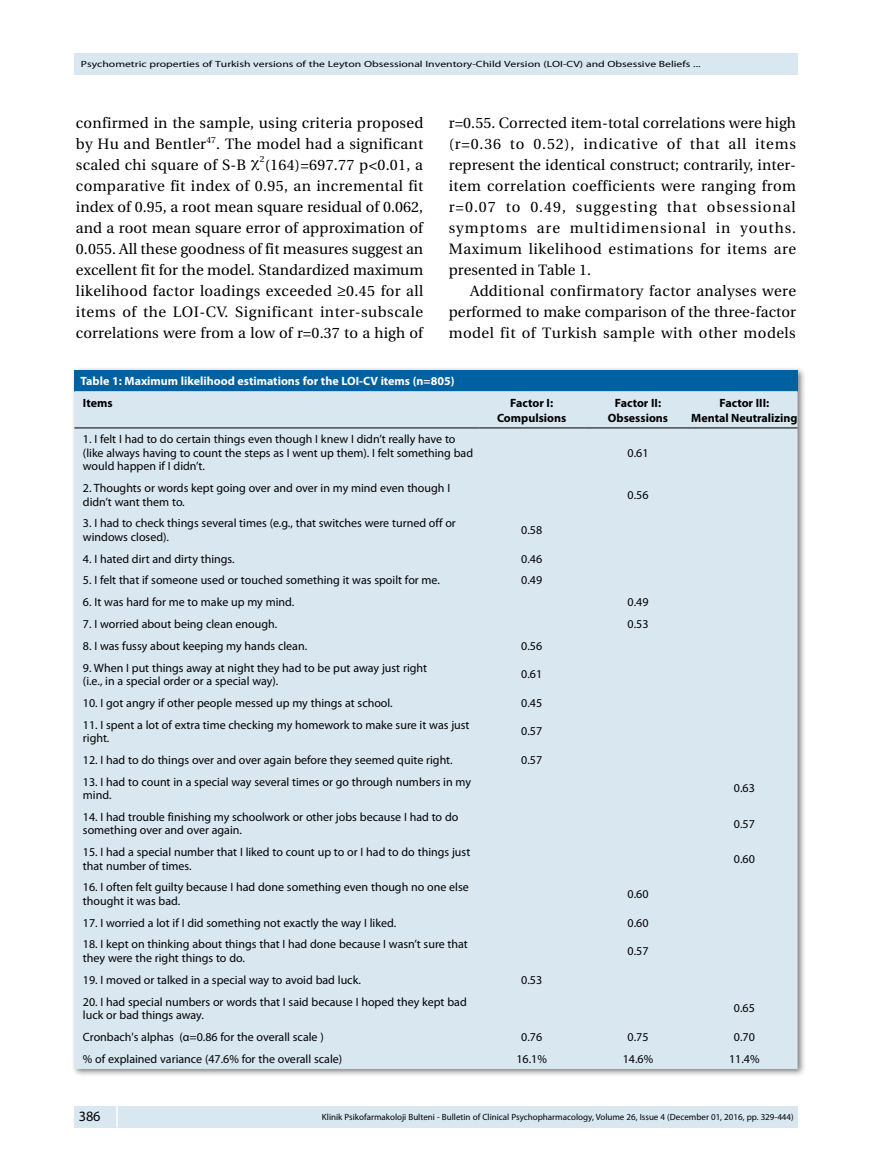
<style>
.page{position:relative;width:872px;height:1170px;background:#fff}
.page>*{position:absolute;margin:0;border:0;box-sizing:border-box;transform-origin:0 0}
.t1{font:15px/21px "Utopia Medium Tr";letter-spacing:.02em;color:#000;text-align:justify}
.t2{font:14.25px "Myriad Pro";color:#000}
.t3{font:12px/13.5px "Myriad Pro";color:#000}
.t4{font:700 12px/15px "Myriad Pro";color:#000;text-align:center}
.t5{font:700 12px "Myriad Pro";color:#fff}
.t6{font:9px "Myriad Pro";color:#000;scale:1.3 1}
.t7{font:9px "Myriad Pro";color:#000}
.t8{font:9px "Utopia Medium Tr";color:#000}
</style>
<div class="page">
<div style="left:74px;top:1106px;width:723px;height:21px;background:#d9e7f1"></div>
<hr style="left:116px;top:1106px;width:2px;height:21px;background:#fff">
<div style="left:74px;top:53px;width:723px;height:21px;background:#d9e7f1"></div>
<div style="left:71px;top:366px;width:735px;height:711px;background:#000;opacity:.5"></div>
<div style="left:74px;top:370px;width:723px;height:21px;background:#0061a1"></div>
<div style="left:74px;top:391px;width:723px;height:677px;background:#d9e7f1"></div>
<hr style="left:74px;top:427px;width:404px;height:1px;background:#000">
<hr style="left:478px;top:427px;width:107px;height:1px;background:#000">
<hr style="left:585px;top:427px;width:106px;height:1px;background:#000">
<hr style="left:691px;top:427px;width:106px;height:1px;background:#000">
<p class="t6" style="left:81px;top:59px;width:478px">Psychometric properties of Turkish versions of the Leyton Obsessional Inventory-Child Version (LOI-CV) and Obsessive Beliefs ...</p>
<p class="t1" style="left:76px;top:112px;width:349px">confirmed in the sample, using criteria proposed by Hu and Bentler<sup>47</sup>. The model had a significant scaled chi square of S-B</p>
<p class="t1" style="left:449px;top:112px;width:349px">r=0.55. Corrected item-total correlations were high (r=0.36 to 0.52), indicative of that all items represent the identical construct; contrarily, inter&shy;item correlation coefficients were ranging from r=0.07 to 0.49, suggesting that obsessional symptoms are multidimensional in youths.<br>Maximum likelihood estimations for items are presented in Table 1.</p>
<p class="t1" style="left:449px;top:280px;width:349px;text-indent:21px">Additional confirmatory factor analyses were performed to make comparison of the three-factor model fit of Turkish sample with other models</p>
<p class="t5" style="left:80px;top:373px;width:375px">Table 1: Maximum likelihood estimations for the LOI-CV items (n=805)</p>
<p class="t4" style="left:83px;top:394px;width:31px">Items</p>
<p class="t4" style="left:497px;top:394px;width:71px">Factor I:<br>Compulsions</p>
<p class="t4" style="left:608px;top:394px;width:62px">Factor II:<br>Obsessions</p>
<p class="t4" style="left:691px;top:394px;width:108px">Factor III:<br>Mental Neutralizing</p>
<p class="t3" style="left:83px;top:432px;width:392px">1. I felt I had to do certain things even though I knew I didn’t really have to (like always having to count the steps as I went up them). I felt something bad would happen if I didn’t.</p>
<p class="t8" style="left:260px;top:154px;width:6px">2</p>
<p class="t1" style="left:76px;top:154px;width:349px;text-indent:189px">(164)=697.77 p&lt;0.01, a comparative fit index of 0.95, an incremental fit index of 0.95, a root mean square residual of 0.062, and a root mean square error of approximation of 0.055. All these goodness of fit measures suggest an excellent fit for the model. Standardized maximum likelihood factor loadings exceeded ≥0.45 for all items of the LOI-CV. Significant inter-subscale correlations were from a low of r=0.37 to a high of</p>
<p class="t3" style="left:627px;top:446px;width:22px">0.61</p>
<p class="t3" style="left:83px;top:481px;width:369px">2. Thoughts or words kept going over and over in my mind even though I didn’t want them to.</p>
<p class="t3" style="left:627px;top:488px;width:22px">0.56</p>
<p class="t3" style="left:83px;top:516px;width:374px">3. I had to check things several times (e.g., that switches were turned off or windows closed).</p>
<p class="t3" style="left:521px;top:523px;width:22px">0.58</p>
<p class="t3" style="left:83px;top:551px;width:153px">4. I hated dirt and dirty things.</p>
<p class="t3" style="left:521px;top:551px;width:22px">0.46</p>
<p class="t3" style="left:83px;top:573px;width:358px">5. I felt that if someone used or touched something it was spoilt for me.</p>
<p class="t3" style="left:521px;top:573px;width:22px">0.49</p>
<p class="t3" style="left:83px;top:595px;width:213px">6. It was hard for me to make up my mind.</p>
<p class="t3" style="left:627px;top:595px;width:22px">0.49</p>
<p class="t3" style="left:83px;top:617px;width:196px">7. I worried about being clean enough.</p>
<p class="t3" style="left:627px;top:617px;width:22px">0.53</p>
<p class="t3" style="left:83px;top:638px;width:226px">8. I was fussy about keeping my hands clean.</p>
<p class="t3" style="left:521px;top:638px;width:22px">0.56</p>
<p class="t3" style="left:83px;top:660px;width:346px">9. When I put things away at night they had to be put away just right (i.e., in a special order or a special way).</p>
<p class="t3" style="left:521px;top:667px;width:22px">0.61</p>
<p class="t3" style="left:83px;top:695px;width:311px">10. I got angry if other people messed up my things at school.</p>
<p class="t3" style="left:521px;top:695px;width:22px">0.45</p>
<p class="t3" style="left:83px;top:717px;width:388px">11. I spent a lot of extra time checking my homework to make sure it was just right.</p>
<p class="t3" style="left:521px;top:724px;width:22px">0.57</p>
<p class="t3" style="left:83px;top:752px;width:371px">12. I had to do things over and over again before they seemed quite right.</p>
<p class="t3" style="left:521px;top:752px;width:22px">0.57</p>
<p class="t3" style="left:83px;top:774px;width:389px">13. I had to count in a special way several times or go through numbers in my mind.</p>
<p class="t3" style="left:734px;top:781px;width:22px">0.63</p>
<p class="t3" style="left:83px;top:809px;width:377px">14. I had trouble finishing my schoolwork or other jobs because I had to do something over and over again.</p>
<p class="t3" style="left:734px;top:816px;width:22px">0.57</p>
<p class="t3" style="left:83px;top:845px;width:389px">15. I had a special number that I liked to count up to or I had to do things just that number of times.</p>
<p class="t3" style="left:734px;top:851px;width:22px">0.60</p>
<p class="t3" style="left:83px;top:880px;width:387px">16. I often felt guilty because I had done something even though no one else thought it was bad.</p>
<p class="t3" style="left:627px;top:887px;width:22px">0.60</p>
<p class="t3" style="left:83px;top:915px;width:315px">17. I worried a lot if I did something not exactly the way I liked.</p>
<p class="t3" style="left:627px;top:915px;width:22px">0.60</p>
<p class="t3" style="left:83px;top:937px;width:386px">18. I kept on thinking about things that I had done because I wasn’t sure that they were the right things to do.</p>
<p class="t3" style="left:627px;top:944px;width:22px">0.57</p>
<p class="t3" style="left:83px;top:972px;width:279px">19. I moved or talked in a special way to avoid bad luck.</p>
<p class="t3" style="left:521px;top:972px;width:22px">0.53</p>
<p class="t3" style="left:83px;top:994px;width:385px">20. I had special numbers or words that I said because I hoped they kept bad luck or bad things away.</p>
<p class="t3" style="left:734px;top:1001px;width:22px">0.65</p>
<p class="t3" style="left:83px;top:1029px;width:242px">Cronbach's alphas (α=0.86 for the overall scale )</p>
<p class="t3" style="left:521px;top:1029px;width:22px">0.76</p>
<p class="t3" style="left:627px;top:1029px;width:22px">0.75</p>
<p class="t3" style="left:734px;top:1029px;width:22px">0.70</p>
<p class="t3" style="left:83px;top:1051px;width:261px">% of explained variance (47.6% for the overall scale)</p>
<p class="t3" style="left:516px;top:1051px;width:32px">16.1%</p>
<p class="t3" style="left:623px;top:1051px;width:32px">14.6%</p>
<p class="t3" style="left:729px;top:1051px;width:32px">11.4%</p>
<p class="t2" style="left:79px;top:1107px;width:23px">386</p>
<p class="t7" style="left:322px;top:1111px;width:473px">Klinik Psikofarmakoloji Bulteni - Bulletin of Clinical Psychopharmacology, Volume 26, Issue 4 (December 01, 2016, pp. 329-444)</p>
</div>
